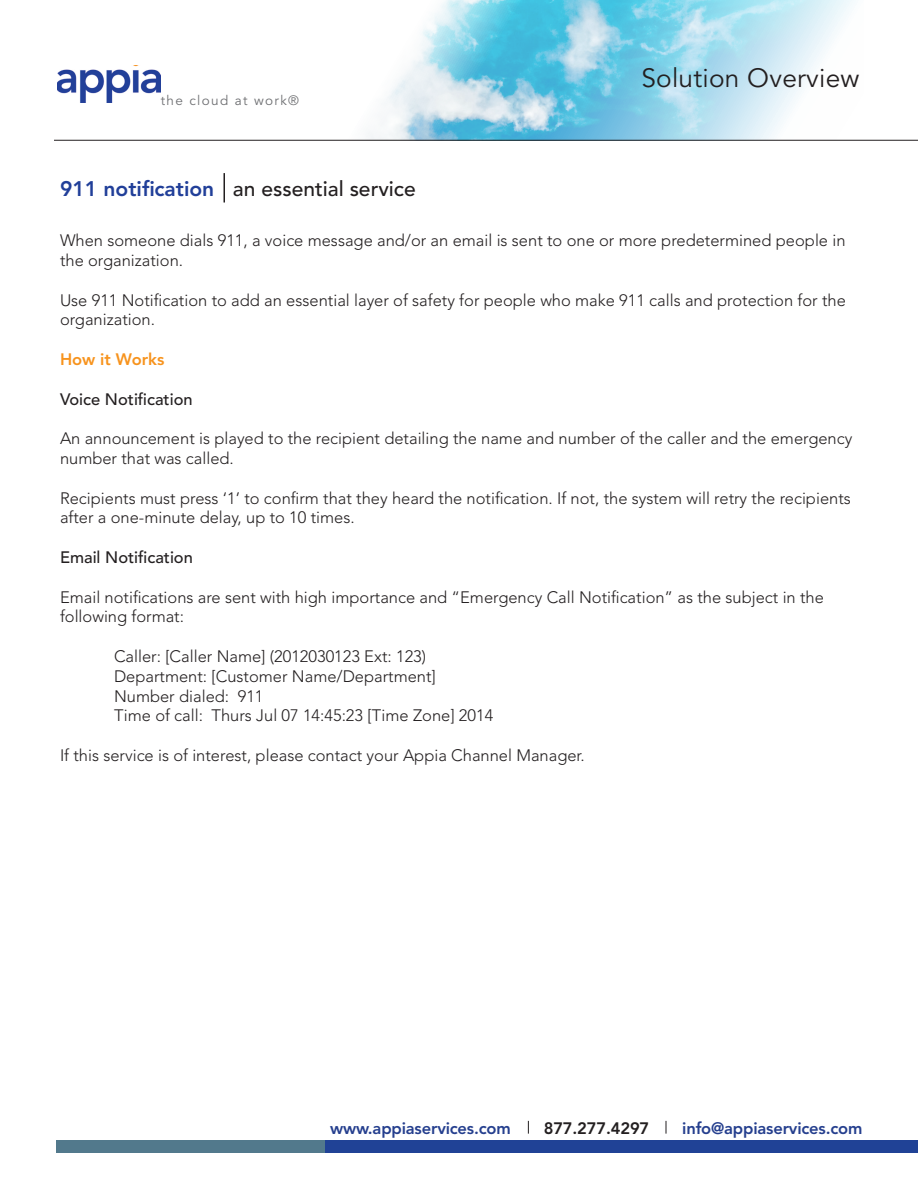
<style>
.page{position:relative;width:918px;height:1188px;background:#fff}
.page>*{position:absolute;margin:0;border:0;box-sizing:border-box;transform-origin:0 0}
.t1{font:26.25px "Avenir LT Std";letter-spacing:.01em;color:#231f20}
.t2{font:500 21px "Avenir LT Std";color:#231f20}
.t3{font:300 16.5px/19.8px "Avenir LT Std";color:#231f20}
.t4{font:800 16.5px "Avenir LT Std";letter-spacing:-.01em;color:#253f8e}
.t5{font:500 16.5px "Avenir LT Std";color:#231f20}
.t6{font:800 16.5px "Avenir LT Std";letter-spacing:-.01em;color:#231f20}
.t7{font:800 16.5px "Avenir LT Std";color:#f7931d}
.t8{font:13.5px "Avenir LT Std";letter-spacing:.1em;color:#6f7073}
.s1{font-weight:800;color:#213f99}
</style>
<div class="page">
<hr style="left:224px;top:173px;width:1px;height:30px;background:#231f20">
<svg style="left:528px;top:1121px;width:1px;height:13px"></svg>
<svg style="left:666px;top:1121px;width:1px;height:13px"></svg>
<div style="left:325px;top:1140px;width:592px;height:13px;background:#204296"></div>
<div style="left:57px;top:1140px;width:268px;height:13px;background:#52798c"></div>
<img style="left:328px;top:0;width:536px;height:140px">
<hr style="left:54px;top:140px;width:864px;height:1px;background:#231f20">
<img style="left:57px;top:66px;width:104px;height:37px">
<p class="t8" style="left:161px;top:93px;width:140px">the cloud at work®</p>
<p class="t1" style="left:641px;top:63px;width:220px">Solution Overview</p>
<p class="t2" style="left:60px;top:176px;width:357px"><span class="s1">911 notification</span> an essential service</p>
<p class="t3" style="left:60px;top:231px;width:787px">When someone dials 911, a voice message and/or an email is sent to one or more predetermined people in the organization.</p>
<p class="t3" style="left:60px;top:290px;width:787px">Use 911 Notification to add an essential layer of safety for people who make 911 calls and protection for the organization.</p>
<p class="t7" style="left:60px;top:349px;width:106px">How it Works</p>
<p class="t5" style="left:60px;top:389px;width:134px">Voice Notification</p>
<p class="t3" style="left:60px;top:429px;width:794px">An announcement is played to the recipient detailing the name and number of the caller and the emergency number that was called.</p>
<p class="t3" style="left:60px;top:488px;width:792px">Recipients must press ‘1’ to confirm that they heard the notification. If not, the system will retry the recipients after a one-minute delay, up to 10 times.</p>
<p class="t5" style="left:60px;top:548px;width:134px">Email Notification</p>
<p class="t3" style="left:60px;top:587px;width:765px">Email notifications are sent with high importance and “Emergency Call Notification” as the subject in the following format:</p>
<p class="t3" style="left:114px;top:646px;width:314px">Caller: [Caller Name] (2012030123 Ext: 123)</p>
<p class="t3" style="left:114px;top:666px;width:323px">Department: [Customer Name/Department]</p>
<p class="t3" style="left:114px;top:686px;width:151px">Number dialed: 911</p>
<p class="t3" style="left:114px;top:706px;width:381px">Time of call: Thurs Jul 07 14:45:23 [Time Zone] 2014</p>
<p class="t3" style="left:60px;top:745px;width:526px">If this service is of interest, please contact your Appia Channel Manager.</p>
<p class="t4" style="left:330px;top:1118px;width:182px">www.appiaservices.com</p>
<p class="t6" style="left:544px;top:1118px;width:107px">877.277.4297</p>
<p class="t4" style="left:682px;top:1118px;width:182px">info@appiaservices.com</p>
</div>
